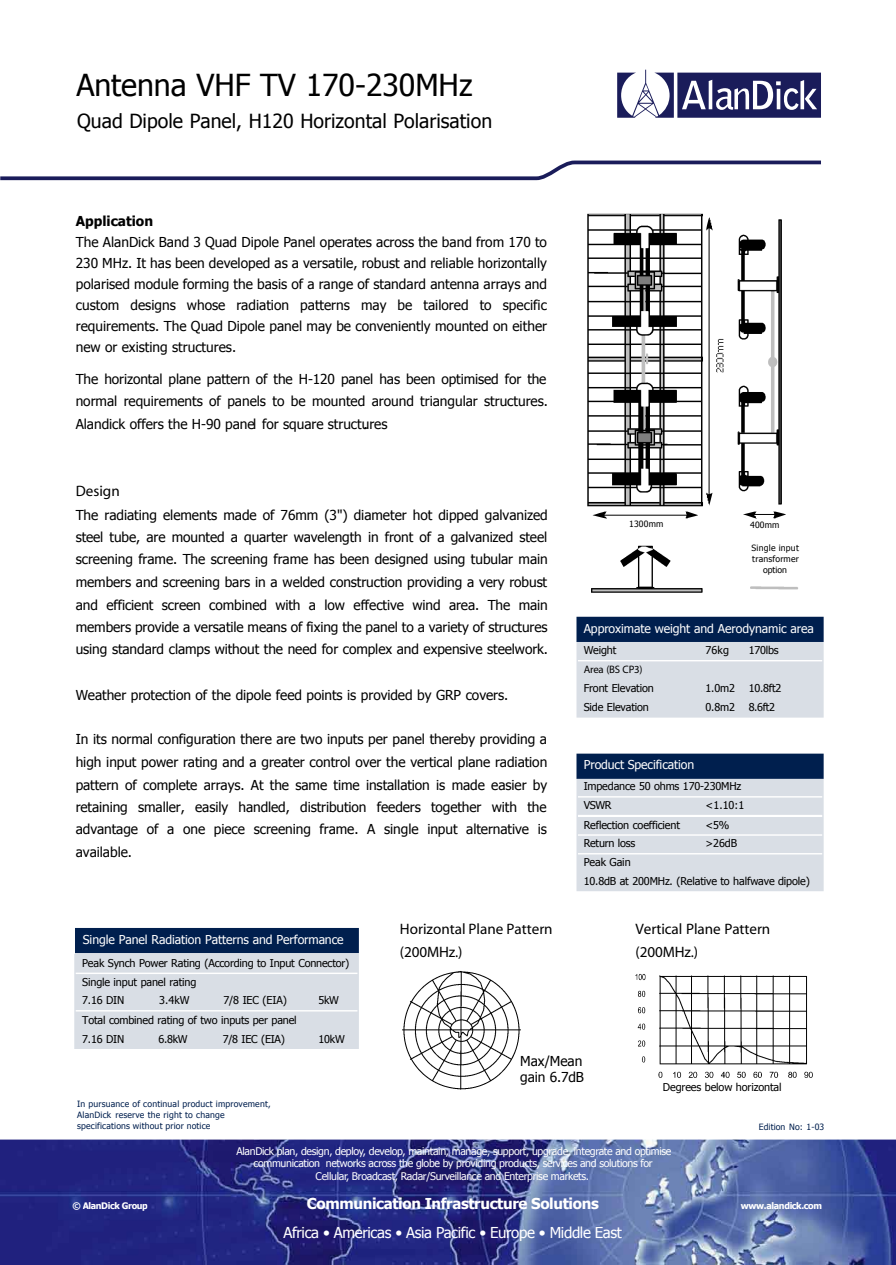
<style>
.page{position:relative;width:896px;height:1265px;background:#fff}
.page>*{position:absolute;margin:0;border:0;box-sizing:border-box;transform-origin:0 0}
.t1{font:30.3px "Tahoma";color:#000}
.t2{font:19.5px "Tahoma";color:#000}
.t3{font:700 15.15px/23.1px "Tahoma";letter-spacing:-.005em;color:#000}
.t4{font:15px "Tahoma";letter-spacing:-.025em;color:#fff}
.t5{font:700 15px "Tahoma";letter-spacing:-.025em;color:#fff}
.t6{font:13.65px/22.5px "Tahoma";letter-spacing:-.005em;color:#000;text-align:justify}
.t7{font:700 13.65px "Tahoma";color:#000}
.t8{font:12.3px "Tahoma";letter-spacing:-.01em;color:#fff}
.t9{font:10.8px/18.8px "Tahoma";letter-spacing:-.015em;color:#000}
.t10{font:700 10.8px "Tahoma";letter-spacing:-.02em;color:#000}
.t11{font:10.5px/12.6px "Tahoma";letter-spacing:-.03em;color:#fff;text-align:center}
.t12{font:700 9px "Tahoma";letter-spacing:-.035em;color:#fff}
.t13{font:8.7px/10.8px "Tahoma";letter-spacing:.02em;color:#001f4e}
.t14{font:8.7px/10.8px "Tahoma";letter-spacing:.025em;color:#000;text-align:center}
</style>
<div class="page">
<img style="left:0;top:1139px;width:895px;height:125px">
<svg style="left:0;top:160px;width:821px;height:21px"></svg>
<svg style="left:617px;top:70px;width:203px;height:48px"></svg>
<div style="left:576px;top:641px;width:247px;height:76px;background:#d9dee5"></div>
<hr style="left:578px;top:660px;width:244px;height:1px;background:#fff">
<div style="left:576px;top:616px;width:247px;height:26px;background:#001f4e"></div>
<svg style="left:706px;top:218px;width:6px;height:288px"></svg>
<img style="left:716px;top:367px;width:8px;height:5px">
<img style="left:716px;top:362px;width:8px;height:5px">
<img style="left:716px;top:338px;width:8px;height:24px">
<svg style="left:592px;top:511px;width:106px;height:8px"></svg>
<svg style="left:743px;top:511px;width:43px;height:8px"></svg>
<div style="left:576px;top:778px;width:247px;height:113px;background:#d9dee5"></div>
<hr style="left:578px;top:796px;width:244px;height:1px;background:#fff">
<hr style="left:578px;top:814px;width:244px;height:3px;background:#fff">
<hr style="left:578px;top:834px;width:244px;height:1px;background:#fff">
<hr style="left:578px;top:853px;width:244px;height:1px;background:#fff">
<div style="left:576px;top:753px;width:247px;height:25px;background:#001f4e"></div>
<div style="left:75px;top:927px;width:284px;height:26px;background:#001f4e"></div>
<div style="left:74px;top:953px;width:285px;height:95px;background:#d9dee5"></div>
<hr style="left:76px;top:972px;width:281px;height:2px;background:#fff">
<hr style="left:76px;top:1010px;width:281px;height:1px;background:#fff">
<img style="left:402px;top:971px;width:119px;height:119px">
<div style="left:518px;top:1053px;width:70px;height:37px;background:#fff"></div>
<img style="left:635px;top:974px;width:178px;height:104px">
<img style="left:587px;top:213px;width:116px;height:294px">
<img style="left:737px;top:219px;width:45px;height:286px">
<img style="left:591px;top:545px;width:112px;height:48px">
<img style="left:750px;top:586px;width:48px;height:4px">
<h1 class="t1" style="left:76px;top:65px;width:397px">Antenna VHF TV 170-230MHz</h1>
<h2 class="t2" style="left:77px;top:108px;width:416px">Quad Dipole Panel, H120 Horizontal Polarisation</h2>
<p class="t7" style="left:76px;top:211px;width:79px">Application</p>
<p class="t6" style="left:76px;top:231px;width:472px;line-height:21px">The AlanDick Band 3 Quad Dipole Panel operates across the band from 170 to 230 MHz. It has been developed as a versatile, robust and reliable horizontally polarised module forming the basis of a range of standard antenna arrays and custom designs whose radiation patterns may be tailored to specific requirements. The Quad Dipole panel may be conveniently mounted on either new or existing structures.</p>
<p class="t6" style="left:76px;top:367px;width:473px">The horizontal plane pattern of the H-120 panel has been optimised for the normal requirements of panels to be mounted around triangular structures.<br>Alandick offers the H-90 panel for square structure</p>
<p class="t6" style="left:363px;top:412px;width:26px">. s</p>
<p class="t3" style="left:76px;top:480px;width:45px">Design</p>
<p class="t6" style="left:76px;top:502px;width:473px">The radiating elements made of 76mm (3") diameter hot dipped galvanized steel tube, are mounted a quarter wavelength in front of a galvanized steel screening frame. The screening frame has been designed using tubular main members and screening bars in a welded construction providing a very robust and efficient screen combined with a low effective wind area. The main members provide a versatile means of fixing the panel to a variety of structures using standard clamps without the need for complex and expensive steelwork.</p>
<p class="t6" style="left:76px;top:682px;width:434px">Weather protection of the dipole feed points is provided by GRP covers.</p>
<p class="t6" style="left:76px;top:727px;width:473px">In its normal configuration there are two inputs per panel thereby providing a high input power rating and a greater control over the vertical plane radiation pattern of complete arrays. At the same time installation is made easier by retaining smaller, easily handled, distribution feeders together with the advantage of a one piece screening frame. A single input alternative is available.</p>
<p class="t14" style="left:629px;top:518px;width:36px">1300mm</p>
<p class="t14" style="left:750px;top:519px;width:31px">400mm</p>
<p class="t14" style="left:751px;top:542px;width:49px">Single input transformer option</p>
<p class="t8" style="left:583px;top:620px;width:232px">Approximate weight and Aerodynamic area</p>
<p class="t9" style="left:583px;top:640px;width:34px">Weight</p>
<p class="t9" style="left:705px;top:640px;width:25px">76kg</p>
<p class="t9" style="left:748px;top:640px;width:31px">170lbs</p>
<p class="t10" style="left:583px;top:664px;width:60px">Area (BS CP3)</p>
<p class="t9" style="left:583px;top:678px;width:72px">Front Elevation</p>
<p class="t9" style="left:705px;top:678px;width:31px">1.0m2</p>
<p class="t9" style="left:748px;top:678px;width:34px">10.8ft2</p>
<p class="t9" style="left:583px;top:697px;width:67px">Side Elevation</p>
<p class="t9" style="left:705px;top:697px;width:31px">0.8m2</p>
<p class="t9" style="left:748px;top:697px;width:28px">8.6ft2</p>
<p class="t8" style="left:583px;top:756px;width:112px">Product Specification</p>
<p class="t9" style="left:583px;top:776px;width:159px">Impedance 50 ohms 170-230MHz<br>VSWR</p>
<p class="t9" style="left:705px;top:795px;width:40px">&lt;1.10:1</p>
<p class="t9" style="left:583px;top:814px;width:98px">Reflection coefficient</p>
<p class="t9" style="left:705px;top:814px;width:25px">&lt;5%</p>
<p class="t9" style="left:583px;top:833px;width:53px">Return loss</p>
<p class="t9" style="left:705px;top:833px;width:33px">&gt;26dB</p>
<p class="t9" style="left:583px;top:852px;width:227px">Peak Gain<br>10.8dB at 200MHz. (Relative to halfwave dipole)</p>
<p class="t8" style="left:83px;top:931px;width:262px">Single Panel Radiation Patterns and Performance</p>
<p class="t9" style="left:82px;top:953px;width:269px">Peak Synch Power Rating (According to Input Connector)<br>Single input panel rating<br>7.16 DIN</p>
<p class="t9" style="left:159px;top:990px;width:32px">3.4kW</p>
<p class="t9" style="left:223px;top:990px;width:65px">7/8 IEC (EIA)</p>
<p class="t9" style="left:318px;top:990px;width:22px">5kW</p>
<p class="t9" style="left:82px;top:1009px;width:216px">Total combined rating of two inputs per panel<br>7.16 DIN</p>
<p class="t9" style="left:158px;top:1028px;width:31px">6.8kW</p>
<p class="t9" style="left:223px;top:1028px;width:64px">7/8 IEC (EIA)</p>
<p class="t9" style="left:318px;top:1028px;width:28px">10kW</p>
<p class="t13" style="left:77px;top:1097px;width:195px">In pursuance of continual product improvement,<br>AlanDick reserve the right to change specifications without prior notice</p>
<p class="t3" style="left:400px;top:917px;width:154px">Horizontal Plane Pattern (200MHz.)</p>
<p class="t3" style="left:635px;top:917px;width:136px">Vertical Plane Pattern (200MHz.)</p>
<p class="t6" style="left:520px;top:1052px;width:65px;line-height:15.9px">Max/Mean gain 6.7dB</p>
<p class="t9" style="left:662px;top:1077px;width:120px">Degrees below horizontal</p>
<p class="t13" style="left:758px;top:1120px;width:67px">Edition No: 1-03</p>
<p class="t11" style="left:236px;top:1143px;width:436px">AlanDick plan, design, deploy, develop, maintain, manage, support, upgrade, integrate and optimise communication networks across the globe by providing products, services and solutions for<br>Cellular, Broadcast, Radar/Surveillance and Enterprise markets.</p>
<p class="t5" style="left:307px;top:1193px;width:293px">Communication Infrastructure Solutions</p>
<p class="t4" style="left:283px;top:1222px;width:340px">Africa • Americas • Asia Pacific • Europe • Middle East</p>
<p class="t12" style="left:72px;top:1199px;width:77px">© AlanDick Group</p>
<p class="t12" style="left:740px;top:1199px;width:83px">www.alandick.com</p>
</div>
